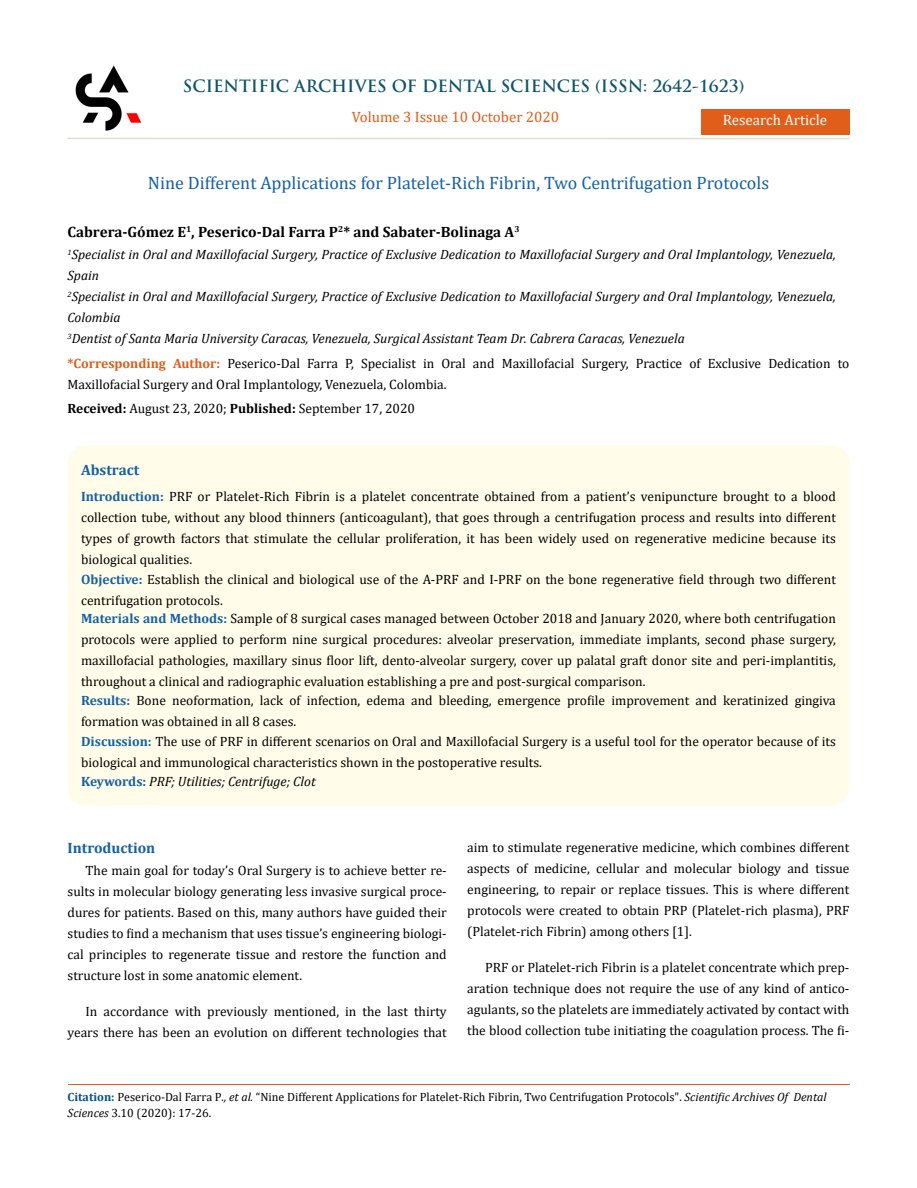
<style>
.page{position:relative;width:917px;height:1188px;background:#fff}
.page>*{position:absolute;margin:0;border:0;box-sizing:border-box;transform-origin:0 0}
.t1{font:18px "Cambria";color:#1560a6}
.t2{font:700 16.5px "Trajan Pro";color:#0e546a}
.t3{font:700 15px "Cambria";color:#000}
.t4{font:15px "Cambria";color:#e05d1a}
.t5{font:700 15px "Cambria";color:#1560a6}
.t6{font:15px "Cambria";color:#fff}
.t7{font:13.5px/21px "Cambria";color:#000;text-align:justify}
.t8{font:italic 13.5px/21px "Cambria";color:#000}
.t9{font:12px/16.5px "Cambria";color:#000}
.s1{font-weight:700;color:#e05d1a}
.s2{font-weight:700}
.s3{font-weight:700;color:#1560a6}
.s4{font-weight:700;font-style:normal;color:#1560a6}
.s5{font-weight:700;color:#035089}
.s6{font-style:italic}
</style>
<div class="page">
<div style="left:700px;top:110px;width:149px;height:25px;background:#e05d1a"></div>
<img style="left:75px;top:65px;width:66px;height:66px">
<div style="left:68px;top:446px;width:781px;height:360px;background:#fffde9;border-radius:18px"></div>
<hr style="left:67px;top:138px;width:782px;height:1px;background:#e0dfcd">
<hr style="left:68px;top:1084px;width:781px;height:1px;background:#e05d1a">
<p class="t2" style="left:183px;top:76px;width:563px">SCIENTIFIC ARCHIVES OF DENTAL SCIENCES (ISSN: 2642-1623)</p>
<p class="t4" style="left:352px;top:108px;width:209px">Volume 3 Issue 10 October 2020</p>
<p class="t6" style="left:722px;top:111px;width:106px">Research Article</p>
<h1 class="t1" style="left:148px;top:172px;width:622px">Nine Different Applications for Platelet-Rich Fibrin, Two Centrifugation Protocols</h1>
<p class="t3" style="left:67px;top:221px;width:453px">Cabrera-Gómez E<sup>1</sup>, Peserico-Dal Farra P<sup>2</sup>* and Sabater-Bolinaga A<sup>3</sup></p>
<p class="t8" style="left:67px;top:244px;width:769px"><sup>1</sup>Specialist in Oral and Maxillofacial Surgery, Practice of Exclusive Dedication to Maxillofacial Surgery and Oral Implantology, Venezuela, Spain<br><sup>2</sup>Specialist in Oral and Maxillofacial Surgery, Practice of Exclusive Dedication to Maxillofacial Surgery and Oral Implantology, Venezuela, Colombia<br><sup>3</sup>Dentist of Santa Maria University Caracas, Venezuela, Surgical Assistant Team Dr. Cabrera Caracas, Venezuela</p>
<p class="t7" style="left:67px;top:353px;width:783px"><span class="s1">*Corresponding Author:</span> Peserico-Dal Farra P, Specialist in Oral and Maxillofacial Surgery, Practice of Exclusive Dedication to<br>Maxillofacial Surgery and Oral Implantology, Venezuela, Colombia.</p>
<p class="t7" style="left:68px;top:398px;width:349px"><span class="s2">Received:</span> August 23, 2020; <span class="s2">Published:</span> September 17, 2020</p>
<p class="t5" style="left:81px;top:459px;width:60px">Abstract</p>
<p class="t7" style="left:81px;top:486px;width:756px"><span class="s3">Introduction:</span> PRF or Platelet-Rich Fibrin is a platelet concentrate obtained from a patient’s venipuncture brought to a blood collection tube, without any blood thinners (anticoagulant), that goes through a centrifugation process and results into different types of growth factors that stimulate the cellular proliferation, it has been widely used on regenerative medicine because its biological qualities.</p>
<p class="t7" style="left:81px;top:568px;width:756px"><span class="s3">Objective:</span> Establish the clinical and biological use of the A-PRF and I-PRF on the bone regenerative field through two different centrifugation protocols.</p>
<p class="t7" style="left:81px;top:607px;width:756px"><span class="s3">Materials and Methods:</span> Sample of 8 surgical cases managed between October 2018 and January 2020, where both centrifugation protocols were applied to perform nine surgical procedures: alveolar preservation, immediate implants, second phase surgery, maxillofacial pathologies, maxillary sinus floor lift, dento-alveolar surgery, cover up palatal graft donor site and peri-implantitis, throughout a clinical and radiographic evaluation establishing a pre and post-surgical comparison.</p>
<p class="t7" style="left:81px;top:690px;width:756px;text-align:left"><span class="s3">Results:</span> Bone neoformation, lack of infection, edema and bleeding, emergence profile improvement and keratinized gingiva formation was obtained in all 8 cases.<br><span class="s3">Discussion:</span> The use of PRF in different scenarios on Oral and Maxillofacial Surgery is a useful tool for the operator because of its biological and immunological characteristics shown in the postoperative results.</p>
<p class="t8" style="left:81px;top:771px;width:236px"><span class="s4">Keywords:</span> PRF; Utilities; Centrifuge; Clot</p>
<p class="t5" style="left:68px;top:838px;width:89px">Introduction</p>
<p class="t7" style="left:68px;top:859px;width:381px;text-indent:18px">The main goal for today’s Oral Surgery is to achieve better re&shy;sults in molecular biology generating less invasive surgical proce&shy;dures for patients. Based on this, many authors have guided their studies to find a mechanism that uses tissue’s engineering biologi&shy;cal principles to regenerate tissue and restore the function and structure lost in some anatomic element.</p>
<p class="t7" style="left:68px;top:1000px;width:381px;text-align:right">In accordance with previously mentioned, in the last thirty years there has been an evolution on different technologies that</p>
<p class="t7" style="left:467px;top:837px;width:384px">aim to stimulate regenerative medicine, which combines different aspects of medicine, cellular and molecular biology and tissue engineering, to repair or replace tissues. This is where different protocols were created to obtain PRP (Platelet-rich plasma), PRF (Platelet-rich Fibrin) among others [1].</p>
<p class="t7" style="left:467px;top:957px;width:384px;text-indent:18px">PRF or Platelet-rich Fibrin is a platelet concentrate which prep&shy;aration technique does not require the use of any kind of antico&shy;agulants, so the platelets are immediately activated by contact with the blood collection tube initiating the coagulation process. The fi-</p>
<p class="t9" style="left:68px;top:1088px;width:760px"><span class="s5">Citation:</span> Peserico-Dal Farra P<span class="s6">., et al.</span> “Nine Different Applications for Platelet-Rich Fibrin, Two Centrifugation Protocols". <span class="s6">Scientific Archives Of Dental<br>Sciences</span> 3.10 (2020): 17-26.</p>
</div>
